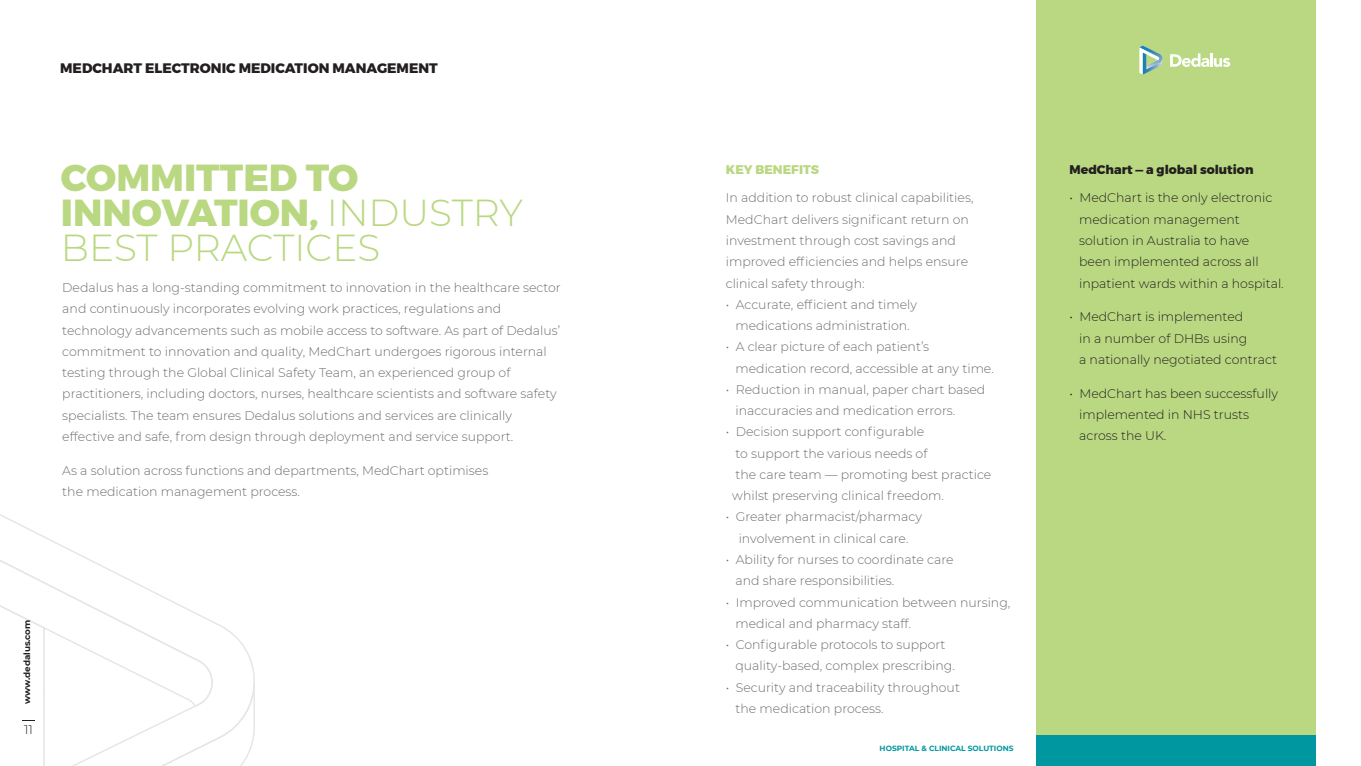
<style>
.page{position:relative;width:1361px;height:766px;background:#fff}
.page>*{position:absolute;margin:0;border:0;box-sizing:border-box;transform-origin:0 0}
.t1{font:800 37.5px/35px "Montserrat";color:#b9d881}
.t2{font:800 13.75px "Montserrat";color:#231f20}
.t3{font:300 12.5px/21.2px "Montserrat";color:#6c6d70}
.t4{font:300 12.5px/21.2px "Montserrat";color:#231f20}
.t5{font:800 12.5px "Montserrat";color:#231f20}
.t6{font:800 12.5px "Montserrat";color:#b9d881}
.t7{font:700 8.75px "Montserrat";letter-spacing:-.005em;color:#231f20}
.t8{font:700 7.5px "Montserrat";color:#0097a0}
.s1{font-weight:300}
</style>
<div class="page">
<div style="left:1036px;top:0;width:279px;height:735px;background:#b9d881"></div>
<svg style="left:0;top:535px;width:176px;height:68px"></svg>
<svg style="left:0;top:603px;width:255px;height:162px"></svg>
<div style="left:1036px;top:735px;width:279px;height:30px;background:#0097a0"></div>
<svg style="left:1170px;top:53px;width:60px;height:14px"></svg>
<svg style="left:1139px;top:46px;width:24px;height:29px"></svg>
<p class="t2" style="left:60px;top:60px;width:379px">MEDCHART ELECTRONIC MEDICATION MANAGEMENT</p>
<h1 class="t1" style="left:61px;top:161px;width:464px">COMMITTED TO<br>INNOVATION, <span class="s1">INDUSTRY<br>BEST PRACTICES</span></h1>
<p class="t3" style="left:62px;top:276px;width:500px">Dedalus has a long-standing commitment to innovation in the healthcare sector and continuously incorporates evolving work practices, regulations and technology advancements such as mobile access to software. As part of Dedalus’ commitment to innovation and quality, MedChart undergoes rigorous internal testing through the Global Clinical Safety Team, an experienced group of practitioners, including doctors, nurses, healthcare scientists and software safety specialists. The team ensures Dedalus solutions and services are clinically effective and safe, from design through deployment and service support.</p>
<p class="t3" style="left:62px;top:459px;width:427px">As a solution across functions and departments, MedChart optimises the medication management process.</p>
<p class="t7" style="left:21px;top:703px;width:86px;rotate:-90deg">www.dedalus.com</p>
<p class="t4" style="left:24px;top:717px;width:10px">11</p>
<p class="t6" style="left:726px;top:161px;width:95px">KEY BENEFITS</p>
<p class="t3" style="left:726px;top:187px;width:249px">In addition to robust clinical capabilities, MedChart delivers significant return on investment through cost savings and improved efficiencies and helps ensure clinical safety through:</p>
<p class="t3" style="left:726px;top:293px;width:193px;text-align:center">• Accurate, efficient and timely medications administration.</p>
<p class="t3" style="left:735px;top:336px;width:260px;text-indent:-10px">• A clear picture of each patient’s medication record, accessible at any time.</p>
<p class="t3" style="left:735px;top:378px;width:251px;text-indent:-10px">• Reduction in manual, paper chart based inaccuracies and medication errors.</p>
<p class="t3" style="left:732px;top:421px;width:261px;text-indent:-6px">• Decision support configurable<br>to support the various needs of<br>the care team — promoting best practice whilst preserving clinical freedom.</p>
<p class="t3" style="left:726px;top:506px;width:198px;text-align:center">• Greater pharmacist/pharmacy involvement in clinical care.</p>
<p class="t3" style="left:735px;top:548px;width:220px;text-indent:-10px">• Ability for nurses to coordinate care and share responsibilities.</p>
<p class="t3" style="left:735px;top:591px;width:276px;text-indent:-10px">• Improved communication between nursing, medical and pharmacy staff.</p>
<p class="t3" style="left:735px;top:633px;width:221px;text-indent:-10px">• Configurable protocols to support quality-based, complex prescribing.</p>
<p class="t3" style="left:735px;top:676px;width:226px;text-indent:-10px">• Security and traceability throughout the medication process.</p>
<p class="t8" style="left:879px;top:742px;width:135px">HOSPITAL &amp; CLINICAL SOLUTIONS</p>
<p class="t5" style="left:1069px;top:161px;width:185px">MedChart — a global solution</p>
<p class="t4" style="left:1079px;top:187px;width:206px;text-indent:-10px">• MedChart is the only electronic medication management solution in Australia to have been implemented across all inpatient wards within a hospital.</p>
<p class="t4" style="left:1079px;top:306px;width:199px;text-indent:-10px">• MedChart is implemented<br>in a number of DHBs using<br>a nationally negotiated contract</p>
<p class="t4" style="left:1079px;top:382px;width:200px;text-indent:-10px">• MedChart has been successfully implemented in NHS trusts across the UK.</p>
</div>
